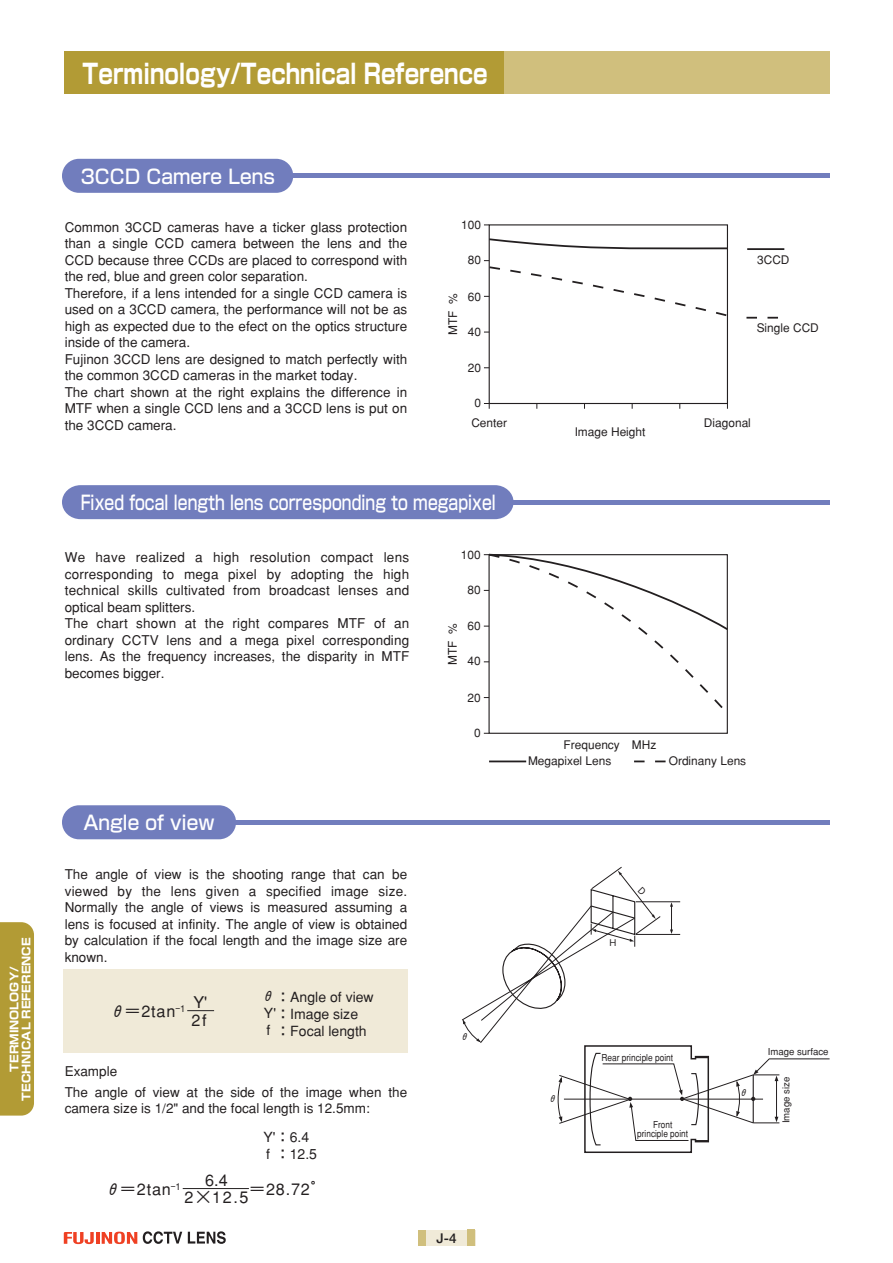
<style>
.page{position:relative;width:893px;height:1263px;background:#fff}
.page>*{position:absolute;margin:0;border:0;box-sizing:border-box;transform-origin:0 0}
.t1{font:700 27px "Shin Go";color:#fff;scale:.78 1}
.t2{font:500 19.5px "Shin Go";color:#fff;scale:.8 1}
.t3{font:500 19.5px "Shin Go";color:#fff;scale:.95 1}
.t4{font:500 16.2px/17.1px "Gothic BBB";letter-spacing:.05em;color:#231f20;text-align:center}
.t5{font:500 14.1px/17px "Gothic BBB";color:#231f20}
.t6{font:500 13.5px/16.5px "Gothic BBB";color:#231f20}
.t7{font:700 13.5px "Futo Go B101";color:#231f20}
.t8{font:500 11.85px/16.8px "Gothic BBB";color:#231f20}
.t9{font:700 10.95px/12px "Shin Go";color:#fff;text-align:center;scale:1.05 1}
.t10{font:500 9.6px "Gothic BBB";color:#231f20}
.t11{font:500 9.6px/9px "Gothic BBB";color:#231f20;text-align:center;scale:.86 1}
.t12{font:500 9.6px "Gothic BBB";color:#231f20;scale:.87 1}
</style>
<div class="page">
<hr style="left:94px;top:174px;width:735px;height:4px;background:#717dbd">
<div style="left:62px;top:159px;width:231px;height:34px;background:#717dbd;border-radius:17px"></div>
<div style="left:418px;top:1230px;width:57px;height:16px;background:#f0ead8"></div>
<svg style="left:143px;top:1231px;width:39px;height:13px"></svg>
<svg style="left:188px;top:1231px;width:38px;height:13px"></svg>
<svg style="left:64px;top:1232px;width:73px;height:12px"></svg>
<div style="left:467px;top:1230px;width:8px;height:16px;background:#d0bf7d"></div>
<div style="left:418px;top:1230px;width:8px;height:16px;background:#d0bf7d"></div>
<div style="left:64px;top:51px;width:765px;height:43px;background:#b29b35"></div>
<div style="left:504px;top:51px;width:325px;height:43px;background:#d0bf7d"></div>
<div style="left:488px;top:224px;width:240px;height:180px;border:1px solid #231f20"></div>
<svg style="left:484px;top:403px;width:6px;height:6px"></svg>
<svg style="left:488px;top:237px;width:240px;height:13px"></svg>
<svg style="left:484px;top:260px;width:244px;height:58px"></svg>
<hr style="left:747px;top:248px;width:37px;height:2px;background:#231f20">
<svg style="left:746px;top:317px;width:32px;height:2px"></svg>
<hr style="left:94px;top:820px;width:735px;height:4px;background:#717dbd">
<div style="left:62px;top:805px;width:174px;height:34px;background:#717dbd;border-radius:17px"></div>
<hr style="left:94px;top:500px;width:735px;height:4px;background:#717dbd">
<div style="left:62px;top:485px;width:451px;height:34px;background:#717dbd"></div>
<svg style="left:484px;top:553px;width:244px;height:163px"></svg>
<hr style="left:489px;top:761px;width:37px;height:1px;background:#231f20">
<svg style="left:634px;top:761px;width:32px;height:1px"></svg>
<div style="left:64px;top:969px;width:344px;height:83px;background:#f0ead8"></div>
<hr style="left:183px;top:1188px;width:66px;height:1px;background:#231f20">
<svg style="left:187px;top:1010px;width:27px;height:1px"></svg>
<div style="left:0;top:922px;width:34px;height:194px;background:#b29b35"></div>
<svg style="left:462px;top:866px;width:368px;height:287px"></svg>
<p class="t9" style="left:10px;top:1101px;width:157px;rotate:-90deg">TERMINOLOGY/<br>TECHNICAL REFERENCE</p>
<h1 class="t1" style="left:83px;top:64px;width:520px">Terminology/Technical Reference</h1>
<h2 class="t3" style="left:81px;top:169px;width:206px">3CCD Camere Lens</h2>
<p class="t6" style="left:65px;top:220px;width:344px">Common 3CCD cameras have a ticker glass protection than a single CCD camera between the lens and the CCD because three CCDs are placed to correspond with the red, blue and green color separation.<br>Therefore, if a lens intended for a single CCD camera is used on a 3CCD camera, the performance will not be as high as expected due to the efect on the optics structure inside of the camera.<br>Fujinon 3CCD lens are designed to match perfectly with the common 3CCD cameras in the market today.<br>The chart shown at the right explains the difference in MTF when a single CCD lens and a 3CCD lens is put on the 3CCD camera.</p>
<p class="t8" style="left:461px;top:218px;width:21px">100</p>
<p class="t8" style="left:467px;top:253px;width:15px">80</p>
<p class="t8" style="left:446px;top:335px;width:43px;rotate:-90deg">MTF %</p>
<p class="t8" style="left:467px;top:289px;width:15px">60</p>
<p class="t8" style="left:467px;top:324px;width:15px">40</p>
<p class="t8" style="left:467px;top:361px;width:15px">20</p>
<p class="t8" style="left:474px;top:396px;width:8px">0</p>
<p class="t8" style="left:757px;top:253px;width:34px">3CCD</p>
<p class="t8" style="left:756px;top:321px;width:64px">Single CCD</p>
<p class="t8" style="left:471px;top:415px;width:37px">Center</p>
<p class="t8" style="left:704px;top:415px;width:48px">Diagonal</p>
<p class="t8" style="left:574px;top:425px;width:72px">Image Height</p>
<h2 class="t2" style="left:81px;top:496px;width:520px">Fixed focal length lens corresponding to megapixel</h2>
<p class="t6" style="left:65px;top:551px;width:346px">We have realized a high resolution compact lens corresponding to mega pixel by adopting the high technical skills cultivated from broadcast lenses and optical beam splitters.<br>The chart shown at the right compares MTF of an ordinary CCTV lens and a mega pixel corresponding lens. As the frequency increases, the disparity in MTF becomes bigger.</p>
<p class="t8" style="left:461px;top:547px;width:21px">100</p>
<p class="t8" style="left:467px;top:582px;width:15px">80</p>
<p class="t8" style="left:467px;top:619px;width:15px">60</p>
<p class="t8" style="left:445px;top:665px;width:43px;rotate:-90deg">MTF %</p>
<p class="t8" style="left:467px;top:654px;width:15px">40</p>
<p class="t8" style="left:467px;top:690px;width:15px">20</p>
<p class="t8" style="left:474px;top:725px;width:8px">0</p>
<h2 class="t3" style="left:83px;top:816px;width:139px">Angle of view</h2>
<p class="t6" style="left:65px;top:868px;width:344px;text-align:justify">The angle of view is the shooting range that can be viewed by the lens given a specified image size.<br>Normally the angle of views is measured assuming a lens is focused at infinity. The angle of view is obtained by calculation if the focal length and the image size are known.</p>
<p class="t4" style="left:191px;top:996px;width:18px;text-align:left">Y'<br>2f</p>
<p class="t4" style="left:110px;top:1005px;width:110px">θ＝2tan<sup>ｰ1</sup>　　</p>
<p class="t5" style="left:261px;top:990px;width:114px">θ：Angle of view<br>Y'：Image size<br>f ：Focal length</p>
<p class="t6" style="left:65px;top:1062px;width:344px;line-height:21px">Example<br>The angle of view at the side of the image when the</p>
<p class="t6" style="left:65px;top:1102px;width:306px">camera size is 1/2" and the focal length is 12.5mm:</p>
<p class="t5" style="left:263px;top:1130px;width:55px">Y'：6.4<br>f ：12.5</p>
<p class="t4" style="left:184px;top:1174px;width:66px">6.4<br>2×12.5</p>
<p class="t4" style="left:105px;top:1182px;width:223px">θ＝2tan<sup>ｰ1</sup>　　　　＝28.72°</p>
<p class="t10" style="left:460px;top:1033px;width:11px">θ</p>
<p class="t7" style="left:436px;top:1233px;width:22px">J-4</p>
<p class="t8" style="left:528px;top:737px;width:130px;text-indent:36px">Frequency　MHz<br>Megapixel Lens</p>
<p class="t8" style="left:668px;top:754px;width:79px">Ordinany Lens</p>
<p class="t10" style="left:548px;top:1095px;width:11px">θ</p>
<p class="t10" style="left:608px;top:939px;width:11px">Ｈ</p>
<p class="t12" style="left:601px;top:1054px;width:84px">Rear principle point</p>
<p class="t11" style="left:637px;top:1121px;width:61px">Front principle point</p>
<p class="t10" style="left:739px;top:1088px;width:11px">θ</p>
<p class="t10" style="left:767px;top:1048px;width:62px">Image surface</p>
<p class="t10" style="left:782px;top:1123px;width:48px;rotate:-90deg">Image size</p>
</div>
